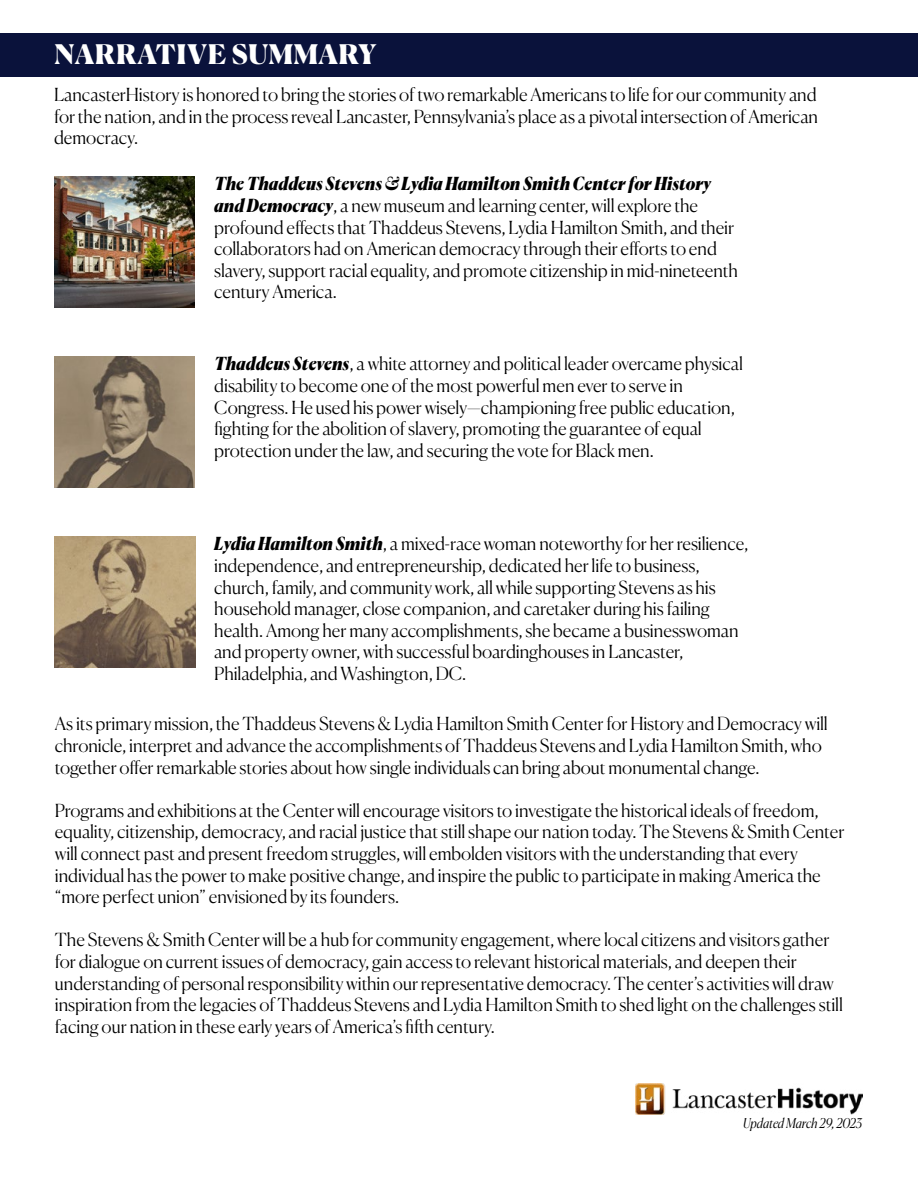
<style>
.page{position:relative;width:918px;height:1188px;background:#fff}
.page>*{position:absolute;margin:0;border:0;box-sizing:border-box;transform-origin:0 0}
.t1{font:900 27px "Canela";letter-spacing:.02em;color:#fff}
.t2{font:300 18px/21.6px "Canela";letter-spacing:-.005em;color:#000}
.t3{font:italic 300 13.5px "Canela";color:#000}
.s1{font-weight:900;font-style:italic}
</style>
<div class="page">
<div style="left:0;top:33px;width:918px;height:43px;background:#0a123b"></div>
<img style="left:54px;top:176px;width:140px;height:132px">
<img style="left:55px;top:356px;width:139px;height:132px">
<img style="left:55px;top:536px;width:140px;height:132px">
<img style="left:635px;top:1083px;width:227px;height:32px">
<h1 class="t1" style="left:55px;top:33px;width:323px">NARRATIVE SUMMARY</h1>
<p class="t2" style="left:54px;top:82px;width:766px;text-align:justify">LancasterHistory is honored to bring the stories of two remarkable Americans to life for our community and for the nation, and in the process reveal Lancaster, Pennsylvania’s place as a pivotal intersection of American democracy.</p>
<p class="t2" style="left:214px;top:172px;width:525px"><span class="s1">The Thaddeus Stevens &amp; Lydia Hamilton Smith Center for History and Democracy</span>, a new museum and learning center, will explore the profound effects that Thaddeus Stevens, Lydia Hamilton Smith, and their collaborators had on American democracy through their efforts to end slavery, support racial equality, and promote citizenship in mid-nineteenth century America.</p>
<p class="t2" style="left:214px;top:352px;width:530px"><span class="s1">Thaddeus Stevens</span>, a white attorney and political leader overcame physical disability to become one of the most powerful men ever to serve in Congress. He used his power wisely—championing free public education, fighting for the abolition of slavery, promoting the guarantee of equal protection under the law, and securing the vote for Black men.</p>
<p class="t2" style="left:214px;top:532px;width:536px"><span class="s1">Lydia Hamilton Smith</span>, a mixed-race woman noteworthy for her resilience, independence, and entrepreneurship, dedicated her life to business, church, family, and community work, all while supporting Stevens as his household manager, close companion, and caretaker during his failing health. Among her many accomplishments, she became a businesswoman and property owner, with successful boardinghouses in Lancaster, Philadelphia, and Washington, DC.</p>
<p class="t2" style="left:55px;top:712px;width:775px">As its primary mission, the Thaddeus Stevens &amp; Lydia Hamilton Smith Center for History and Democracy will chronicle, interpret and advance the accomplishments of Thaddeus Stevens and Lydia Hamilton Smith, who together offer remarkable stories about how single individuals can bring about monumental change.</p>
<p class="t2" style="left:55px;top:798px;width:791px">Programs and exhibitions at the Center will encourage visitors to investigate the historical ideals of freedom, equality, citizenship, democracy, and racial justice that still shape our nation today. The Stevens &amp; Smith Center will connect past and present freedom struggles, will embolden visitors with the understanding that every individual has the power to make positive change, and inspire the public to participate in making America the “more perfect union” envisioned by its founders.</p>
<p class="t2" style="left:55px;top:928px;width:790px">The Stevens &amp; Smith Center will be a hub for community engagement, where local citizens and visitors gather for dialogue on current issues of democracy, gain access to relevant historical materials, and deepen their understanding of personal responsibility within our representative democracy. The center’s activities will draw inspiration from the legacies of Thaddeus Stevens and Lydia Hamilton Smith to shed light on the challenges still facing our nation in these early years of America’s fifth century.</p>
<p class="t3" style="left:743px;top:1113px;width:121px">Updated March 29, 2023</p>
</div>
